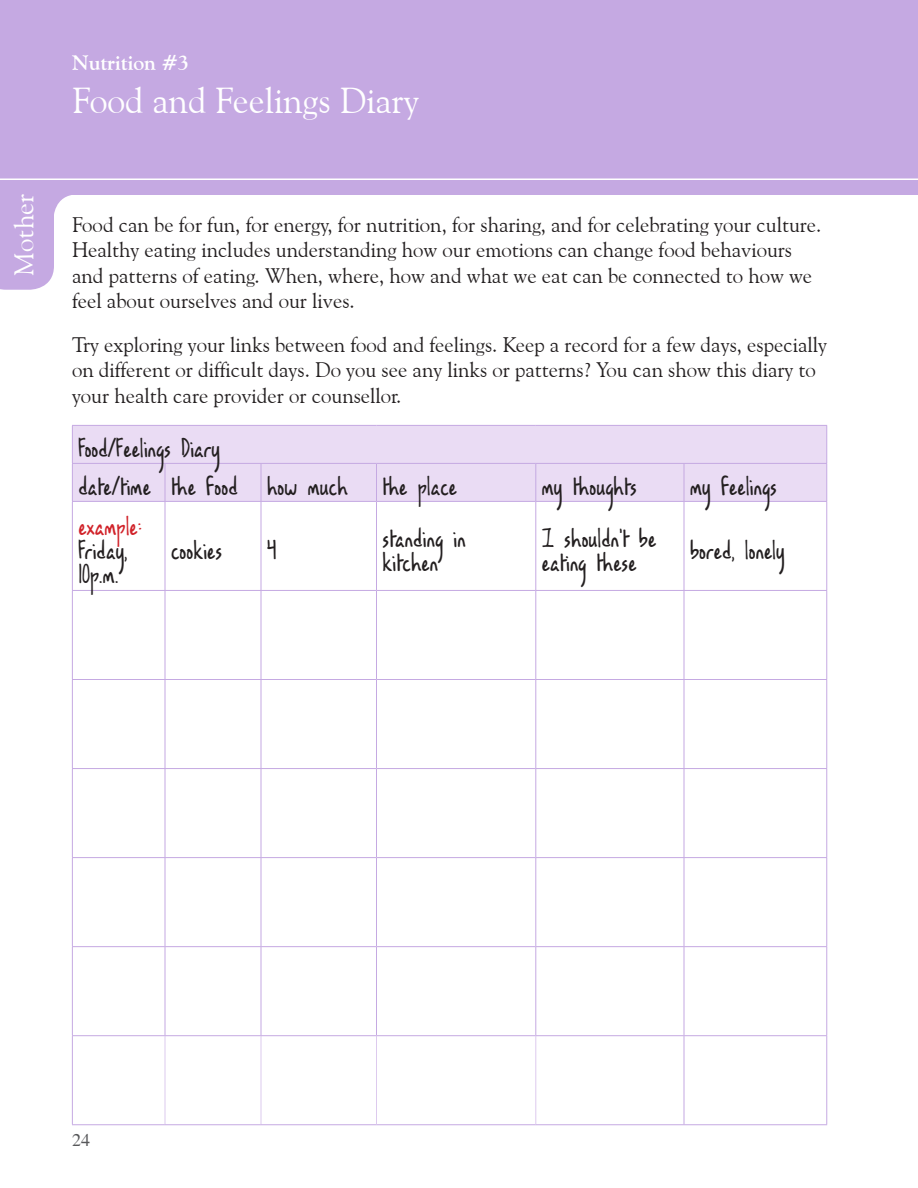
<style>
.page{position:relative;width:918px;height:1188px;background:#fff}
.page>*{position:absolute;margin:0;border:0;box-sizing:border-box;transform-origin:0 0}
.Large_Chapter_Header{font:36px "Goudy Old Style BT";color:#fff}
.t1{font:27px "Goudy Old Style BT";letter-spacing:.005em;color:#fff}
.Main_Text{font:21px/25.5px "Goudy Old Style BT";color:#231f20}
.t2{font:21px/24px "KG Les Bouquinistesde Paris";color:#231f20}
.Chapter_Sub-Headers{font:700 21px "Goudy Old Style BT";color:#fff}
.t3{font:21px "KG Les Bouquinistesde Paris";color:#d1232a}
.t4{font:18px "Times";color:#57585a}
</style>
<div class="page">
<div style="left:0;top:0;width:918px;height:194px;background:#c5a9e2"></div>
<div style="left:0;top:194px;width:54px;height:96px;background:#c5a9e2"></div>
<div style="left:6px;top:111px;width:72px;height:107px;background:#c5a9e2;border-radius:24px"></div>
<hr style="left:0;top:178px;width:918px;height:2px;background:#fff">
<div style="left:73px;top:426px;width:753px;height:75px;background:#eadcf4"></div>
<hr style="left:72px;top:426px;width:1px;height:37px;background:#c5a9e2">
<hr style="left:826px;top:426px;width:1px;height:37px;background:#c5a9e2">
<hr style="left:72px;top:425px;width:93px;height:1px;background:#c5a9e2">
<hr style="left:165px;top:425px;width:96px;height:1px;background:#c5a9e2">
<hr style="left:261px;top:425px;width:115px;height:1px;background:#c5a9e2">
<hr style="left:376px;top:425px;width:160px;height:1px;background:#c5a9e2">
<hr style="left:536px;top:425px;width:148px;height:1px;background:#c5a9e2">
<hr style="left:684px;top:425px;width:143px;height:1px;background:#c5a9e2">
<hr style="left:72px;top:464px;width:1px;height:37px;background:#c5a9e2">
<hr style="left:72px;top:463px;width:93px;height:1px;background:#c5a9e2">
<hr style="left:165px;top:464px;width:1px;height:37px;background:#c5a9e2">
<hr style="left:165px;top:463px;width:96px;height:1px;background:#c5a9e2">
<hr style="left:261px;top:464px;width:1px;height:37px;background:#c5a9e2">
<hr style="left:261px;top:463px;width:115px;height:1px;background:#c5a9e2">
<hr style="left:376px;top:464px;width:1px;height:37px;background:#c5a9e2">
<hr style="left:376px;top:463px;width:160px;height:1px;background:#c5a9e2">
<hr style="left:535px;top:464px;width:1px;height:37px;background:#c5a9e2">
<hr style="left:536px;top:463px;width:148px;height:1px;background:#c5a9e2">
<hr style="left:684px;top:464px;width:1px;height:37px;background:#c5a9e2">
<hr style="left:826px;top:464px;width:1px;height:37px;background:#c5a9e2">
<hr style="left:684px;top:463px;width:143px;height:1px;background:#c5a9e2">
<hr style="left:72px;top:502px;width:1px;height:88px;background:#c5a9e2">
<hr style="left:72px;top:501px;width:93px;height:1px;background:#c5a9e2">
<hr style="left:165px;top:502px;width:1px;height:88px;background:#c5a9e2">
<hr style="left:165px;top:501px;width:96px;height:1px;background:#c5a9e2">
<hr style="left:261px;top:502px;width:1px;height:88px;background:#c5a9e2">
<hr style="left:261px;top:501px;width:115px;height:1px;background:#c5a9e2">
<hr style="left:376px;top:502px;width:1px;height:88px;background:#c5a9e2">
<hr style="left:376px;top:501px;width:160px;height:1px;background:#c5a9e2">
<hr style="left:535px;top:502px;width:1px;height:88px;background:#c5a9e2">
<hr style="left:536px;top:501px;width:148px;height:1px;background:#c5a9e2">
<hr style="left:684px;top:502px;width:1px;height:88px;background:#c5a9e2">
<hr style="left:826px;top:502px;width:1px;height:88px;background:#c5a9e2">
<hr style="left:684px;top:501px;width:143px;height:1px;background:#c5a9e2">
<hr style="left:72px;top:591px;width:1px;height:88px;background:#c5a9e2">
<hr style="left:72px;top:590px;width:93px;height:1px;background:#c5a9e2">
<hr style="left:165px;top:591px;width:1px;height:88px;background:#c5a9e2">
<hr style="left:165px;top:590px;width:96px;height:1px;background:#c5a9e2">
<hr style="left:261px;top:591px;width:1px;height:88px;background:#c5a9e2">
<hr style="left:261px;top:590px;width:115px;height:1px;background:#c5a9e2">
<hr style="left:376px;top:591px;width:1px;height:88px;background:#c5a9e2">
<hr style="left:376px;top:590px;width:160px;height:1px;background:#c5a9e2">
<hr style="left:535px;top:591px;width:1px;height:88px;background:#c5a9e2">
<hr style="left:536px;top:590px;width:148px;height:1px;background:#c5a9e2">
<hr style="left:684px;top:591px;width:1px;height:88px;background:#c5a9e2">
<hr style="left:826px;top:591px;width:1px;height:88px;background:#c5a9e2">
<hr style="left:684px;top:590px;width:143px;height:1px;background:#c5a9e2">
<hr style="left:72px;top:680px;width:1px;height:88px;background:#c5a9e2">
<hr style="left:72px;top:679px;width:93px;height:1px;background:#c5a9e2">
<hr style="left:165px;top:680px;width:1px;height:88px;background:#c5a9e2">
<hr style="left:165px;top:679px;width:96px;height:1px;background:#c5a9e2">
<hr style="left:261px;top:680px;width:1px;height:88px;background:#c5a9e2">
<hr style="left:261px;top:679px;width:115px;height:1px;background:#c5a9e2">
<hr style="left:376px;top:680px;width:1px;height:88px;background:#c5a9e2">
<hr style="left:376px;top:679px;width:160px;height:1px;background:#c5a9e2">
<hr style="left:535px;top:680px;width:1px;height:88px;background:#c5a9e2">
<hr style="left:536px;top:679px;width:148px;height:1px;background:#c5a9e2">
<hr style="left:684px;top:680px;width:1px;height:88px;background:#c5a9e2">
<hr style="left:826px;top:680px;width:1px;height:88px;background:#c5a9e2">
<hr style="left:684px;top:679px;width:143px;height:1px;background:#c5a9e2">
<hr style="left:72px;top:769px;width:1px;height:88px;background:#c5a9e2">
<hr style="left:72px;top:768px;width:93px;height:1px;background:#c5a9e2">
<hr style="left:165px;top:769px;width:1px;height:88px;background:#c5a9e2">
<hr style="left:165px;top:768px;width:96px;height:1px;background:#c5a9e2">
<hr style="left:261px;top:769px;width:1px;height:88px;background:#c5a9e2">
<hr style="left:261px;top:768px;width:115px;height:1px;background:#c5a9e2">
<hr style="left:376px;top:769px;width:1px;height:88px;background:#c5a9e2">
<hr style="left:376px;top:768px;width:160px;height:1px;background:#c5a9e2">
<hr style="left:535px;top:769px;width:1px;height:88px;background:#c5a9e2">
<hr style="left:536px;top:768px;width:148px;height:1px;background:#c5a9e2">
<hr style="left:684px;top:769px;width:1px;height:88px;background:#c5a9e2">
<hr style="left:826px;top:769px;width:1px;height:88px;background:#c5a9e2">
<hr style="left:684px;top:768px;width:143px;height:1px;background:#c5a9e2">
<hr style="left:72px;top:858px;width:1px;height:88px;background:#c5a9e2">
<hr style="left:72px;top:857px;width:93px;height:1px;background:#c5a9e2">
<hr style="left:165px;top:858px;width:1px;height:88px;background:#c5a9e2">
<hr style="left:165px;top:857px;width:96px;height:1px;background:#c5a9e2">
<hr style="left:261px;top:858px;width:1px;height:88px;background:#c5a9e2">
<hr style="left:261px;top:857px;width:115px;height:1px;background:#c5a9e2">
<hr style="left:376px;top:858px;width:1px;height:88px;background:#c5a9e2">
<hr style="left:376px;top:857px;width:160px;height:1px;background:#c5a9e2">
<hr style="left:535px;top:858px;width:1px;height:88px;background:#c5a9e2">
<hr style="left:536px;top:857px;width:148px;height:1px;background:#c5a9e2">
<hr style="left:684px;top:858px;width:1px;height:88px;background:#c5a9e2">
<hr style="left:826px;top:858px;width:1px;height:88px;background:#c5a9e2">
<hr style="left:684px;top:857px;width:143px;height:1px;background:#c5a9e2">
<hr style="left:72px;top:947px;width:1px;height:88px;background:#c5a9e2">
<hr style="left:72px;top:946px;width:93px;height:1px;background:#c5a9e2">
<hr style="left:165px;top:947px;width:1px;height:88px;background:#c5a9e2">
<hr style="left:165px;top:946px;width:96px;height:1px;background:#c5a9e2">
<hr style="left:261px;top:947px;width:1px;height:88px;background:#c5a9e2">
<hr style="left:261px;top:946px;width:115px;height:1px;background:#c5a9e2">
<hr style="left:376px;top:947px;width:1px;height:88px;background:#c5a9e2">
<hr style="left:376px;top:946px;width:160px;height:1px;background:#c5a9e2">
<hr style="left:535px;top:947px;width:1px;height:88px;background:#c5a9e2">
<hr style="left:536px;top:946px;width:148px;height:1px;background:#c5a9e2">
<hr style="left:684px;top:947px;width:1px;height:88px;background:#c5a9e2">
<hr style="left:826px;top:947px;width:1px;height:88px;background:#c5a9e2">
<hr style="left:684px;top:946px;width:143px;height:1px;background:#c5a9e2">
<hr style="left:72px;top:1036px;width:1px;height:88px;background:#c5a9e2">
<hr style="left:72px;top:1035px;width:93px;height:1px;background:#c5a9e2">
<hr style="left:72px;top:1124px;width:93px;height:1px;background:#c5a9e2">
<hr style="left:165px;top:1036px;width:1px;height:88px;background:#ddcaee">
<hr style="left:165px;top:1035px;width:96px;height:1px;background:#c5a9e2">
<hr style="left:165px;top:1124px;width:96px;height:1px;background:#c5a9e2">
<hr style="left:261px;top:1036px;width:1px;height:88px;background:#ddcaee">
<hr style="left:261px;top:1035px;width:115px;height:1px;background:#c5a9e2">
<hr style="left:261px;top:1124px;width:115px;height:1px;background:#c5a9e2">
<hr style="left:376px;top:1036px;width:1px;height:88px;background:#ddcaee">
<hr style="left:376px;top:1035px;width:160px;height:1px;background:#c5a9e2">
<hr style="left:376px;top:1124px;width:160px;height:1px;background:#c5a9e2">
<hr style="left:535px;top:1036px;width:1px;height:88px;background:#ddcaee">
<hr style="left:536px;top:1035px;width:148px;height:1px;background:#c5a9e2">
<hr style="left:536px;top:1124px;width:148px;height:1px;background:#c5a9e2">
<hr style="left:684px;top:1036px;width:1px;height:88px;background:#c5a9e2">
<hr style="left:826px;top:1036px;width:1px;height:88px;background:#c5a9e2">
<hr style="left:684px;top:1035px;width:143px;height:1px;background:#c5a9e2">
<hr style="left:684px;top:1124px;width:143px;height:1px;background:#c5a9e2">
<p class="t1" style="left:7px;top:276px;width:84px;rotate:-90deg">Mother</p>
<p class="Chapter_Sub-Headers" style="left:72px;top:50px;width:119px">Nutrition #3</p>
<p class="Large_Chapter_Header" style="left:72px;top:78px;width:349px">Food and Feelings Diary</p>
<p class="Main_Text" style="left:72px;top:212px;width:751px">Food can be for fun, for energy, for nutrition, for sharing, and for celebrating your culture.<br>Healthy eating includes understanding how our emotions can change food behaviours and patterns of eating. When, where, how and what we eat can be connected to how we feel about ourselves and our lives.</p>
<p class="Main_Text" style="left:72px;top:332px;width:757px">Try exploring your links between food and feelings. Keep a record for a few days, especially on different or difficult days. Do you see any links or patterns? You can show this diary to your health care provider or counsellor.</p>
<p class="t2" style="left:78px;top:438px;width:143px">Food/Feelings Diary</p>
<p class="t2" style="left:78px;top:476px;width:74px">date/time</p>
<p class="t2" style="left:171px;top:476px;width:68px">the food</p>
<p class="t2" style="left:267px;top:476px;width:83px">how much</p>
<p class="t2" style="left:382px;top:476px;width:76px">the place</p>
<p class="t2" style="left:542px;top:476px;width:97px">my thoughts</p>
<p class="t2" style="left:690px;top:476px;width:89px">my feelings</p>
<p class="t3" style="left:78px;top:515px;width:65px">example:</p>
<p class="t2" style="left:382px;top:528px;width:85px">standing in kitchen</p>
<p class="t2" style="left:542px;top:528px;width:116px">I shouldn’t be</p>
<p class="t2" style="left:78px;top:540px;width:51px">Friday,<br>10p.m.</p>
<p class="t2" style="left:171px;top:540px;width:53px">cookies</p>
<p class="t2" style="left:267px;top:540px;width:11px">4</p>
<p class="t2" style="left:690px;top:540px;width:96px">bored, lonely</p>
<p class="t2" style="left:542px;top:552px;width:96px">eating these</p>
<p class="t4" style="left:72px;top:1130px;width:19px">24</p>
</div>
